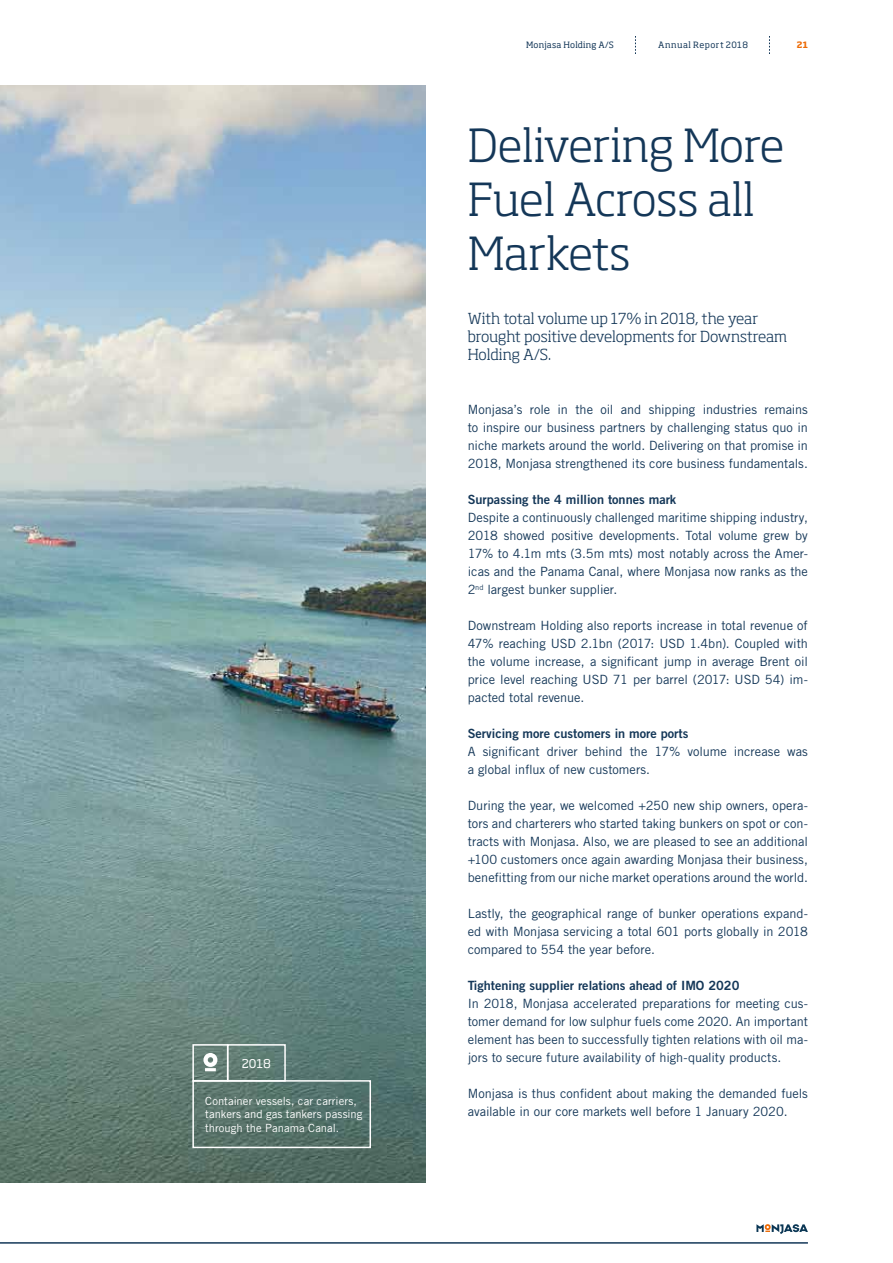
<style>
.page{position:relative;width:893px;height:1263px;background:#fff}
.page>*{position:absolute;margin:0;border:0;box-sizing:border-box;transform-origin:0 0}
.t1{font:300 45px/54px "Soho Std";letter-spacing:-.005em;color:#143758}
.t2{font:300 15px/18px "Soho Std";letter-spacing:-.005em;color:#143758}
.t3{font:12.75px/18px "Trade Gothic LT Std";color:#143758;text-align:justify}
.t4{font:12.75px "Trade Gothic LT Std Bd 2";color:#143758}
.t5{font:12px "Soho Std";color:#fff}
.t6{font:11.25px/13.5px "Trade Gothic LT Std";letter-spacing:.005em;color:#fff}
.t7{font:8.7px "Soho Std";letter-spacing:.035em;color:#143758}
.t8{font:700 8.7px "Soho Std";color:#ed6b06}
</style>
<div class="page">
<img style="left:0;top:85px;width:425px;height:1097px">
<svg style="left:756px;top:1224px;width:52px;height:10px"></svg>
<svg style="left:769px;top:36px;width:1px;height:18px"></svg>
<svg style="left:635px;top:36px;width:1px;height:18px"></svg>
<hr style="left:0;top:1242px;width:808px;height:2px;background:#143758">
<div style="left:227px;top:1044px;width:59px;height:38px;border:2px solid #fff"></div>
<div style="left:192px;top:1080px;width:179px;height:68px;border:2px solid #fff"></div>
<div style="left:192px;top:1044px;width:36px;height:37px;border:2px solid #fff"></div>
<svg style="left:203px;top:1053px;width:14px;height:18px"></svg>
<p class="t5" style="left:242px;top:1055px;width:31px">2018</p>
<p class="t6" style="left:205px;top:1094px;width:159px">Container vessels, car carriers, tankers and gas tankers passing through the Panama Canal.</p>
<p class="t7" style="left:526px;top:40px;width:89px">Monjasa Holding A/S</p>
<p class="t7" style="left:658px;top:40px;width:91px">Annual Report 2018</p>
<p class="t8" style="left:797px;top:40px;width:13px">21</p>
<h1 class="t1" style="left:468px;top:118px;width:318px">Delivering More<br>Fuel Across all<br>Markets</h1>
<p class="t2" style="left:468px;top:309px;width:321px">With total volume up 17% in 2018, the year brought positive developments for Downstream<br>Holding A/S.</p>
<p class="t3" style="left:468px;top:400px;width:342px">Monjasa’s role in the oil and shipping industries remains to inspire our business partners by challenging status quo in niche markets around the world. Delivering on that promise in 2018, Monjasa strengthened its core business fundamentals.</p>
<p class="t4" style="left:468px;top:492px;width:210px">Surpassing the 4 million tonnes mark</p>
<p class="t3" style="left:468px;top:508px;width:342px">Despite a continuously challenged maritime shipping industry, 2018 showed positive developments. Total volume grew by 17% to 4.1m mts (3.5m mts) most notably across the Amer&shy;icas and the Panama Canal, where Monjasa now ranks as the 2<sup>nd</sup> largest bunker supplier.</p>
<p class="t3" style="left:468px;top:616px;width:342px">Downstream Holding also reports increase in total revenue of 47% reaching USD 2.1bn (2017: USD 1.4bn). Coupled with the volume increase, a significant jump in average Brent oil price level reaching USD 71 per barrel (2017: USD 54) im&shy;pacted total revenue.</p>
<p class="t4" style="left:468px;top:726px;width:222px">Servicing more customers in more ports</p>
<p class="t3" style="left:468px;top:742px;width:342px">A significant driver behind the 17% volume increase was a global influx of new customers.</p>
<p class="t3" style="left:468px;top:796px;width:342px">During the year, we welcomed +250 new ship owners, opera&shy;tors and charterers who started taking bunkers on spot or con&shy;tracts with Monjasa. Also, we are pleased to see an additional +100 customers once again awarding Monjasa their business, benefitting from our niche market operations around the world.</p>
<p class="t3" style="left:468px;top:904px;width:342px">Lastly, the geographical range of bunker operations expand&shy;ed with Monjasa servicing a total 601 ports globally in 2018 compared to 554 the year before.</p>
<p class="t4" style="left:468px;top:978px;width:273px">Tightening supplier relations ahead of IMO 2020</p>
<p class="t3" style="left:468px;top:994px;width:342px">In 2018, Monjasa accelerated preparations for meeting cus&shy;tomer demand for low sulphur fuels come 2020. An important element has been to successfully tighten relations with oil ma&shy;jors to secure future availability of high-quality products.</p>
<p class="t3" style="left:468px;top:1084px;width:342px">Monjasa is thus confident about making the demanded fuels available in our core markets well before 1 January 2020.</p>
</div>
